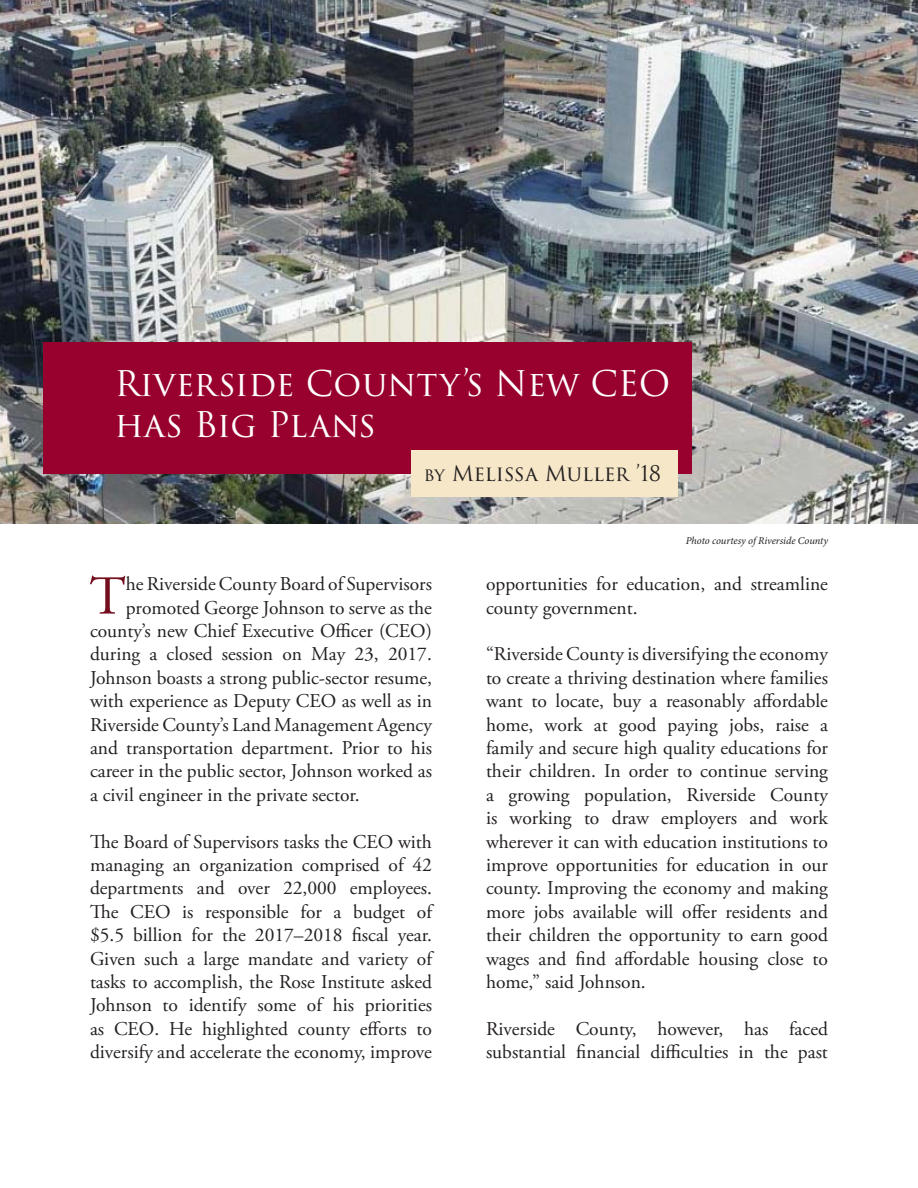
<style>
.page{position:relative;width:918px;height:1188px;background:#fff}
.page>*{position:absolute;margin:0;border:0;box-sizing:border-box;transform-origin:0 0}
.t1{font:54.75px "Adobe Garamond Pro";color:#740e1e}
.t2{font:34.5px/41.4px "Trajan Pro 3";color:#fff}
.t3{font:21px "Trajan Pro 3";color:#231f20}
.t4{font:19.5px/23.4px "Adobe Garamond Pro";color:#231f20;text-align:justify}
.t5{font:italic 10.5px "Minion Pro";letter-spacing:-.005em;color:#231f20}
.s1{font-size:18px}
</style>
<div class="page">
<img style="left:0;top:0;width:918px;height:524px">
<div style="left:43px;top:342px;width:648px;height:132px;background:#98002e"></div>
<div style="left:411px;top:451px;width:267px;height:46px;background:#f6e7c8"></div>
<h2 class="t2" style="left:114px;top:363px;width:557px">Riverside County’s New CEO has Big Plans</h2>
<p class="t3" style="left:424px;top:462px;width:239px"><span class="s1">by</span> Melissa Muller ’18</p>
<p class="t5" style="left:686px;top:534px;width:144px">Photo courtesy of Riverside County</p>
<h1 class="t1" style="left:90px;top:574px;width:38px">T</h1>
<p class="t4" style="left:126px;top:574px;width:308px">he Riverside County Board of Supervisors</p>
<p class="t4" style="left:126px;top:597px;width:308px">promoted George Johnson to serve as the</p>
<p class="t4" style="left:90px;top:621px;width:343px">county’s new Chief Executive Officer (CEO)</p>
<p class="t4" style="left:90px;top:644px;width:343px">during a closed session on May 23, 2017.</p>
<p class="t4" style="left:90px;top:667px;width:343px">Johnson boasts a strong public-sector resume,</p>
<p class="t4" style="left:90px;top:691px;width:344px">with experience as Deputy CEO as well as in</p>
<p class="t4" style="left:90px;top:714px;width:343px">Riverside County’s Land Management Agency</p>
<p class="t4" style="left:90px;top:738px;width:344px">and transportation department. Prior to his</p>
<p class="t4" style="left:90px;top:761px;width:344px">career in the public sector, Johnson worked as</p>
<p class="t4" style="left:90px;top:784px;width:271px">a civil engineer in the private sector.</p>
<p class="t4" style="left:90px;top:831px;width:344px">The Board of Supervisors tasks the CEO with managing an organization comprised of 42 departments and over 22,000 employees.<br>The CEO is responsible for a budget of $5.5 billion for the 2017–2018 fiscal year.<br>Given such a large mandate and variety of tasks to accomplish, the Rose Institute asked Johnson to identify some of his priorities as CEO. He highlighted county efforts to diversify and accelerate the economy, improve</p>
<p class="t4" style="left:486px;top:574px;width:343px">opportunities for education, and streamline county government.</p>
<p class="t4" style="left:486px;top:644px;width:344px">“Riverside County is diversifying the economy to create a thriving destination where families want to locate, buy a reasonably affordable home, work at good paying jobs, raise a family and secure high quality educations for their children. In order to continue serving a growing population, Riverside County is working to draw employers and work wherever it can with education institutions to improve opportunities for education in our county. Improving the economy and making more jobs available will offer residents and their children the opportunity to earn good wages and find affordable housing close to home,” said Johnson.</p>
<p class="t4" style="left:486px;top:1018px;width:343px">Riverside County, however, has faced substantial financial difficulties in the past</p>
</div>
